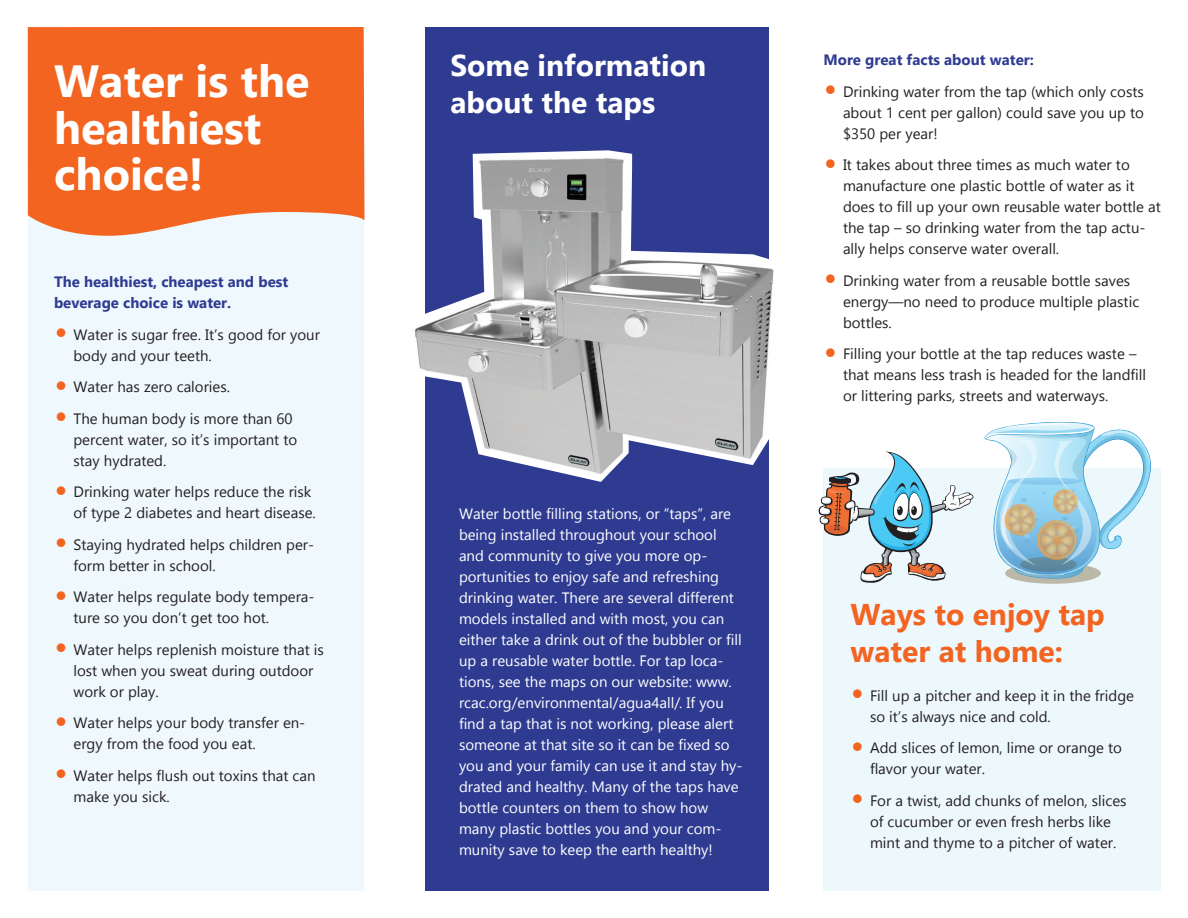
<style>
.page{position:relative;width:1188px;height:918px;background:#fff}
.page>*{position:absolute;margin:0;border:0;box-sizing:border-box;transform-origin:0 0}
.t1{font:700 45px/46.5px "Gadugi";color:#fff}
.t2{font:700 30px/37.5px "Gadugi";color:#fff}
.t3{font:700 30px/37.5px "Gadugi";color:#f36421}
.t4{font:15px/21px "Gadugi";color:#231f20}
.t5{font:15px/21px "Gadugi";color:#fff}
.t6{font:700 15px/21px "Gadugi";color:#2e3b91}
.s1{font-size:34.5px;color:#f36421}
</style>
<div class="page">
<div style="left:425px;top:27px;width:344px;height:864px;background:#2e3b91"></div>
<div style="left:824px;top:469px;width:337px;height:422px;background:#edf8fd"></div>
<img style="left:415px;top:150px;width:359px;height:332px">
<svg style="left:984px;top:422px;width:169px;height:162px"></svg>
<div style="left:28px;top:27px;width:336px;height:864px;background:#eef8fd"></div>
<svg style="left:28px;top:27px;width:336px;height:209px;background:#f26d2f"></svg>
<svg style="left:818px;top:452px;width:158px;height:132px"></svg>
<p class="t1" style="left:54px;top:58px;width:257px">Water is the healthiest choice!</p>
<p class="t6" style="left:54px;top:271px;width:236px">The healthiest, cheapest and best beverage choice is water.</p>
<p class="t4" style="left:74px;top:324px;width:248px;text-indent:-20px"><span class="s1">•</span> Water is sugar free. It’s good for your body and your teeth.</p>
<p class="t4" style="left:54px;top:376px;width:178px"><span class="s1">•</span> Water has zero calories.</p>
<p class="t4" style="left:74px;top:408px;width:225px;text-indent:-20px"><span class="s1">•</span> The human body is more than 60 percent water, so it’s important to stay hydrated.</p>
<p class="t4" style="left:54px;top:481px;width:263px;text-align:right"><span class="s1">•</span> Drinking water helps reduce the risk of type 2 diabetes and heart disease.</p>
<p class="t4" style="left:74px;top:534px;width:242px;text-indent:-20px"><span class="s1">•</span> Staying hydrated helps children per&shy;form better in school.</p>
<p class="t4" style="left:74px;top:586px;width:242px;text-indent:-20px"><span class="s1">•</span> Water helps regulate body tempera&shy;ture so you don’t get too hot.</p>
<p class="t4" style="left:74px;top:639px;width:252px;text-indent:-20px"><span class="s1">•</span> Water helps replenish moisture that is lost when you sweat during outdoor work or play.</p>
<p class="t4" style="left:74px;top:712px;width:233px;text-indent:-20px"><span class="s1">•</span> Water helps your body transfer en&shy;ergy from the food you eat.</p>
<p class="t4" style="left:74px;top:765px;width:244px;text-indent:-20px"><span class="s1">•</span> Water helps flush out toxins that can make you sick.</p>
<p class="t2" style="left:450px;top:46px;width:257px">Some information about the taps</p>
<p class="t5" style="left:459px;top:503px;width:285px">Water bottle filling stations, or “taps”, are being installed throughout your school and community to give you more op&shy;portunities to enjoy safe and refreshing drinking water. There are several different models installed and with most, you can either take a drink out of the bubbler or fill up a reusable water bottle. For tap loca&shy;tions, see the maps on our website: www. rcac.org/environmental/agua4all/. If you find a tap that is not working, please alert someone at that site so it can be fixed so you and your family can use it and stay hy&shy;drated and healthy. Many of the taps have bottle counters on them to show how many plastic bottles you and your com&shy;munity save to keep the earth healthy!</p>
<p class="t6" style="left:824px;top:50px;width:212px">More great facts about water:</p>
<p class="t4" style="left:843px;top:81px;width:303px;text-align:justify;text-indent:-20px"><span class="s1">•</span> Drinking water from the tap (which only costs about 1 cent per gallon) could save you up to $350 per year!</p>
<p class="t4" style="left:843px;top:155px;width:319px;text-indent:-20px"><span class="s1">•</span> It takes about three times as much water to manufacture one plastic bottle of water as it does to fill up your own reusable water bottle at the tap – so drinking water from the tap actu&shy;ally helps conserve water overall.</p>
<p class="t4" style="left:843px;top:270px;width:298px;text-indent:-20px"><span class="s1">•</span> Drinking water from a reusable bottle saves energy—no need to produce multiple plastic bottles.</p>
<p class="t4" style="left:843px;top:344px;width:305px;text-indent:-20px"><span class="s1">•</span> Filling your bottle at the tap reduces waste – that means less trash is headed for the landfill or littering parks, streets and waterways.</p>
<p class="t3" style="left:850px;top:595px;width:256px">Ways to enjoy tap water at home:</p>
<p class="t4" style="left:870px;top:685px;width:266px;text-indent:-20px"><span class="s1">•</span> Fill up a pitcher and keep it in the fridge so it’s always nice and cold.</p>
<p class="t4" style="left:870px;top:737px;width:254px;text-indent:-20px"><span class="s1">•</span> Add slices of lemon, lime or orange to flavor your water.</p>
<p class="t4" style="left:870px;top:790px;width:258px;text-indent:-20px"><span class="s1">•</span> For a twist, add chunks of melon, slices of cucumber or even fresh herbs like mint and thyme to a pitcher of water.</p>
</div>
